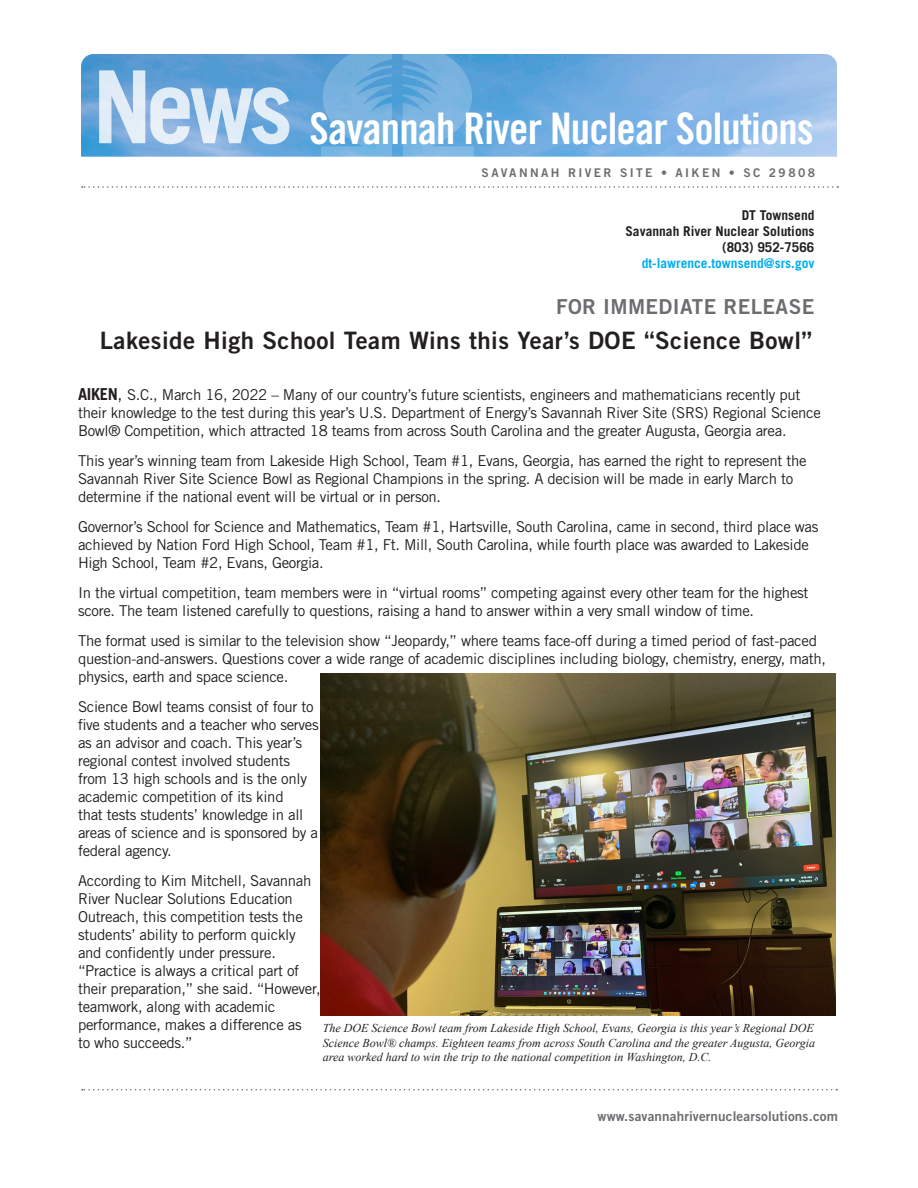
<style>
.page{position:relative;width:918px;height:1188px;background:#fff}
.page>*{position:absolute;margin:0;border:0;box-sizing:border-box;transform-origin:0 0}
.t1{font:43.5px "Trade Gothic LT Std Bd Cn 20";letter-spacing:-.02em;color:#fff}
._01_Headline_01{font:24px "Trade Gothic LT Std Bd 2";letter-spacing:.02em;color:#231f20}
.t2{font:20.7px "Trade Gothic LT Std Bd 2";letter-spacing:.02em;color:#6c6d70}
._03_Body{font:15px/18px "Trade Gothic LT Std";letter-spacing:-.02em;color:#231f20}
._07_Media_Contact{font:700 13.5px "Trade Gothic LT Std";color:#231f20}
.t3{font:13.5px "Trade Gothic LT Std Bd 2";letter-spacing:.01em;color:#6c6d70}
._07_Media_Contact-2{font:700 13.5px "Trade Gothic LT Std";color:#00aeef}
._03_Body-2{font:italic 12px/14.4px "Times New Roman";color:#231f20;text-align:justify}
.t4{font:12px "Trade Gothic LT Std Bd 2";letter-spacing:.2em;color:#6c6d70}
.s1{font-weight:700;font-size:16.5px}
.s2{font-size:16.5px}
</style>
<div class="page">
<img style="left:81px;top:54px;width:756px;height:103px">
<svg style="left:321px;top:54px;width:71px;height:103px;background:#6daddc"></svg>
<svg style="left:403px;top:54px;width:71px;height:103px;background:#70afde"></svg>
<svg style="left:99px;top:70px;width:190px;height:74px;background:#a6c8e8"></svg>
<svg style="left:82px;top:1089px;width:755px;height:1px"></svg>
<svg style="left:82px;top:186px;width:756px;height:2px"></svg>
<img style="left:321px;top:674px;width:515px;height:342px">
<h1 class="t1" style="left:310px;top:102px;width:506px">Savannah River Nuclear Solutions</h1>
<p class="t4" style="left:482px;top:165px;width:335px">SAVANNAH RIVER SITE • AIKEN • SC 29808</p>
<p class="_07_Media_Contact" style="left:742px;top:207px;width:74px">DT Townsend</p>
<p class="_07_Media_Contact" style="left:625px;top:223px;width:191px">Savannah River Nuclear Solutions</p>
<p class="_07_Media_Contact" style="left:722px;top:239px;width:94px">(803) 952-7566</p>
<p class="_07_Media_Contact-2" style="left:642px;top:255px;width:174px">dt-lawrence.townsend@srs.gov</p>
<p class="t2" style="left:556px;top:294px;width:260px">FOR IMMEDIATE RELEASE</p>
<p class="_01_Headline_01" style="left:100px;top:325px;width:714px">Lakeside High School Team Wins this Year’s DOE “Science Bowl”</p>
<p class="_03_Body" style="left:78px;top:386px;width:744px"><span class="s1">AIKEN</span><span class="s2">,</span> S.C., March 16, 2022 – Many of our country’s future scientists, engineers and mathematicians recently put their knowledge to the test during this year’s U.S. Department of Energy’s Savannah River Site (SRS) Regional Science<br>Bowl® Competition, which attracted 18 teams from across South Carolina and the greater Augusta, Georgia area.</p>
<p class="_03_Body" style="left:78px;top:452px;width:730px">This year’s winning team from Lakeside High School, Team #1, Evans, Georgia, has earned the right to represent the<br>Savannah River Site Science Bowl as Regional Champions in the spring. A decision will be made in early March to determine if the national event will be virtual or in person.</p>
<p class="_03_Body" style="left:78px;top:518px;width:742px">Governor’s School for Science and Mathematics, Team #1, Hartsville, South Carolina, came in second, third place was achieved by Nation Ford High School, Team #1, Ft. Mill, South Carolina, while fourth place was awarded to Lakeside<br>High School, Team #2, Evans, Georgia.</p>
<p class="_03_Body" style="left:78px;top:584px;width:732px">In the virtual competition, team members were in “virtual rooms” competing against every other team for the highest score. The team listened carefully to questions, raising a hand to answer within a very small window of time.</p>
<p class="_03_Body" style="left:78px;top:632px;width:750px">The format used is similar to the television show “Jeopardy,” where teams face-off during a timed period of fast-paced question-and-answers. Questions cover a wide range of academic disciplines including biology, chemistry, energy, math, physics, earth and space science.</p>
<p class="_03_Body" style="left:78px;top:698px;width:242px">Science Bowl teams consist of four to five students and a teacher who serves as an advisor and coach. This year’s regional contest involved students from 13 high schools and is the only academic competition of its kind<br>that tests students’ knowledge in all areas of science and is sponsored by a federal agency.</p>
<p class="_03_Body" style="left:78px;top:872px;width:244px">According to Kim Mitchell, Savannah River Nuclear Solutions Education Outreach, this competition tests the students’ ability to perform quickly and confidently under pressure. “Practice is always a critical part of their preparation,” she said. “However, teamwork, along with academic performance, makes a difference as<br>to who succeeds.”</p>
<p class="_03_Body-2" style="left:323px;top:1021px;width:494px">The DOE Science Bowl team from Lakeside High School, Evans, Georgia is this year’s Regional DOE Science Bowl® champs. Eighteen teams from across South Carolina and the greater Augusta, Georgia area worked hard to win the trip to the national competition in Washington, D.C.</p>
<p class="t3" style="left:598px;top:1107px;width:242px">www.savannahrivernuclearsolutions.com</p>
</div>
